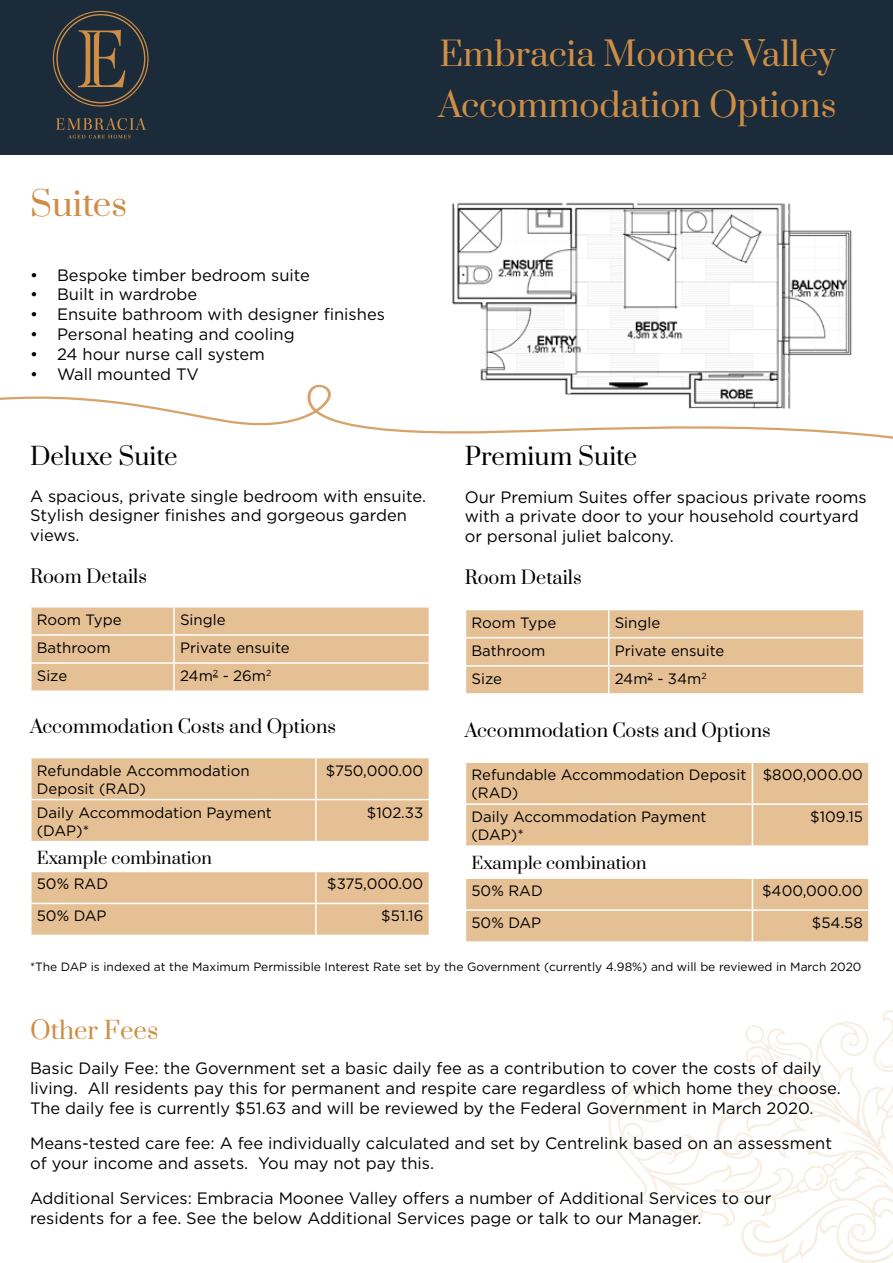
<style>
.page{position:relative;width:893px;height:1263px;background:#fff}
.page>*{position:absolute;margin:0;border:0;box-sizing:border-box;transform-origin:0 0}
.t1{font:33px/51px "Prata";color:#cf8e46}
.t2{font:24px "Prata";color:#000}
.t3{font:24px "Prata";color:#cf8e46}
.t4{font:18px "Prata";color:#000}
.t5{font:16.5px/19.8px "Gotham";color:#000}
.t6{font:16.5px "Prata";color:#000}
.t7{font:15px/18px "Gotham";color:#000}
.t8{font:12px "Gotham";color:#000}
</style>
<div class="page">
<svg style="left:0;top:384px;width:893px;height:55px"></svg>
<svg style="left:608px;top:1010px;width:285px;height:253px"></svg>
<svg style="left:745px;top:1025px;width:99px;height:89px"></svg>
<svg style="left:627px;top:1131px;width:12px;height:7px"></svg>
<svg style="left:815px;top:1173px;width:9px;height:13px"></svg>
<svg style="left:889px;top:1024px;width:4px;height:21px"></svg>
<div style="left:0;top:0;width:893px;height:154px;background:#1c2b39"></div>
<svg style="left:56px;top:118px;width:90px;height:20px"></svg>
<svg style="left:53px;top:11px;width:96px;height:96px"></svg>
<img style="left:438px;top:202px;width:425px;height:217px">
<svg style="left:31px;top:607px;width:398px;height:84px;background:#e7c39a"></svg>
<svg style="left:32px;top:758px;width:397px;height:177px;fill:#e6c095"></svg>
<hr style="left:315px;top:758px;width:2px;height:41px;background:#fff">
<hr style="left:30px;top:799px;width:286px;height:1px;background:#fff">
<hr style="left:316px;top:799px;width:114px;height:1px;background:#fff">
<hr style="left:315px;top:800px;width:2px;height:41px;background:#fff">
<hr style="left:30px;top:841px;width:286px;height:1px;background:#fff">
<hr style="left:316px;top:841px;width:114px;height:1px;background:#fff">
<hr style="left:315px;top:842px;width:2px;height:29px;background:#fff">
<hr style="left:30px;top:871px;width:286px;height:1px;background:#fff">
<hr style="left:316px;top:871px;width:114px;height:1px;background:#fff">
<hr style="left:315px;top:872px;width:2px;height:31px;background:#fff">
<hr style="left:30px;top:903px;width:286px;height:1px;background:#fff">
<hr style="left:316px;top:903px;width:114px;height:1px;background:#fff">
<hr style="left:315px;top:904px;width:2px;height:31px;background:#fff">
<svg style="left:465px;top:609px;width:399px;height:85px;background:#e7c49c"></svg>
<svg style="left:466px;top:763px;width:402px;height:178px;fill:#e6c095"></svg>
<hr style="left:752px;top:763px;width:1px;height:40px;background:#fff">
<hr style="left:465px;top:803px;width:287px;height:2px;background:#fff">
<hr style="left:752px;top:803px;width:118px;height:2px;background:#fff">
<hr style="left:752px;top:805px;width:1px;height:40px;background:#fff">
<hr style="left:465px;top:845px;width:287px;height:2px;background:#fff">
<hr style="left:752px;top:845px;width:118px;height:2px;background:#fff">
<hr style="left:752px;top:847px;width:1px;height:30px;background:#fff">
<hr style="left:465px;top:877px;width:287px;height:2px;background:#fff">
<hr style="left:752px;top:877px;width:118px;height:2px;background:#fff">
<hr style="left:752px;top:879px;width:1px;height:30px;background:#fff">
<hr style="left:465px;top:909px;width:287px;height:2px;background:#fff">
<hr style="left:752px;top:909px;width:118px;height:2px;background:#fff">
<hr style="left:752px;top:911px;width:1px;height:30px;background:#fff">
<h1 class="t1" style="left:30px;top:176px;width:99px">Suites</h1>
<p class="t5" style="left:30px;top:265px;width:282px">• Bespoke timber bedroom suite</p>
<p class="t5" style="left:30px;top:284px;width:169px">• Built in wardrobe</p>
<p class="t5" style="left:30px;top:304px;width:356px">• Ensuite bathroom with designer finishes</p>
<p class="t5" style="left:30px;top:324px;width:266px">• Personal heating and cooling</p>
<p class="t5" style="left:30px;top:344px;width:236px">• 24 hour nurse call system</p>
<p class="t5" style="left:30px;top:364px;width:170px">• Wall mounted TV</p>
<h1 class="t1" style="left:438px;top:26px;width:400px">Embracia Moonee Valley<br>Accommodation Options</h1>
<h2 class="t2" style="left:30px;top:436px;width:149px">Deluxe Suite</h2>
<p class="t5" style="left:30px;top:485px;width:398px">A spacious, private single bedroom with ensuite.<br>Stylish designer finishes and gorgeous garden views.</p>
<p class="t4" style="left:30px;top:561px;width:119px">Room Details</p>
<p class="t7" style="left:37px;top:610px;width:86px">Room Type</p>
<p class="t7" style="left:180px;top:610px;width:47px">Single</p>
<p class="t7" style="left:37px;top:638px;width:76px">Bathroom</p>
<p class="t7" style="left:180px;top:638px;width:111px">Private ensuite</p>
<p class="t7" style="left:37px;top:666px;width:32px">Size</p>
<p class="t7" style="left:180px;top:666px;width:93px">24m<sup>2</sup> - 26m<sup>2</sup></p>
<h2 class="t2" style="left:465px;top:436px;width:174px">Premium Suite</h2>
<p class="t5" style="left:465px;top:486px;width:403px">Our Premium Suites offer spacious private rooms with a private door to your household courtyard or personal juliet balcony.</p>
<p class="t4" style="left:465px;top:563px;width:118px">Room Details</p>
<p class="t7" style="left:471px;top:613px;width:86px">Room Type</p>
<p class="t7" style="left:615px;top:613px;width:47px">Single</p>
<p class="t7" style="left:471px;top:641px;width:76px">Bathroom</p>
<p class="t7" style="left:615px;top:641px;width:111px">Private ensuite</p>
<p class="t7" style="left:471px;top:669px;width:32px">Size</p>
<p class="t7" style="left:615px;top:669px;width:93px">24m<sup>2</sup> - 34m<sup>2</sup></p>
<p class="t4" style="left:30px;top:712px;width:308px">Accommodation Costs and Options</p>
<p class="t7" style="left:37px;top:761px;width:214px">Refundable Accommodation<br>Deposit (RAD)</p>
<p class="t7" style="left:326px;top:761px;width:99px">$750,000.00</p>
<p class="t7" style="left:37px;top:803px;width:237px">Daily Accommodation Payment (DAP)*</p>
<p class="t7" style="left:367px;top:803px;width:58px">$102.33</p>
<p class="t6" style="left:37px;top:844px;width:177px">Example combination</p>
<p class="t7" style="left:37px;top:875px;width:73px">50% RAD</p>
<p class="t7" style="left:327px;top:875px;width:98px">$375,000.00</p>
<p class="t7" style="left:37px;top:907px;width:71px">50% DAP</p>
<p class="t7" style="left:381px;top:907px;width:44px">$51.16</p>
<p class="t4" style="left:465px;top:715px;width:308px">Accommodation Costs and Options</p>
<p class="t7" style="left:471px;top:765px;width:276px">Refundable Accommodation Deposit (RAD)</p>
<p class="t7" style="left:763px;top:765px;width:102px">$800,000.00</p>
<p class="t7" style="left:471px;top:807px;width:237px">Daily Accommodation Payment (DAP)*</p>
<p class="t7" style="left:810px;top:807px;width:54px">$109.15</p>
<p class="t6" style="left:471px;top:849px;width:177px">Example combination</p>
<p class="t7" style="left:471px;top:881px;width:73px">50% RAD</p>
<p class="t7" style="left:762px;top:881px;width:102px">$400,000.00</p>
<p class="t7" style="left:471px;top:913px;width:71px">50% DAP</p>
<p class="t7" style="left:812px;top:913px;width:53px">$54.58</p>
<p class="t8" style="left:30px;top:959px;width:833px">*The DAP is indexed at the Maximum Permissible Interest Rate set by the Government (currently 4.98%) and will be reviewed in March 2020</p>
<h2 class="t3" style="left:30px;top:1010px;width:130px">Other Fees</h2>
<p class="t5" style="left:30px;top:1058px;width:812px">Basic Daily Fee: the Government set a basic daily fee as a contribution to cover the costs of daily living. All residents pay this for permanent and respite care regardless of which home they choose.<br>The daily fee is currently $51.63 and will be reviewed by the Federal Government in March 2020.</p>
<p class="t5" style="left:30px;top:1133px;width:803px">Means-tested care fee: A fee individually calculated and set by Centrelink based on an assessment of your income and assets. You may not pay this.</p>
<p class="t5" style="left:30px;top:1188px;width:743px">Additional Services: Embracia Moonee Valley offers a number of Additional Services to our residents for a fee. See the below Additional Services page or talk to our Manager.</p>
</div>
